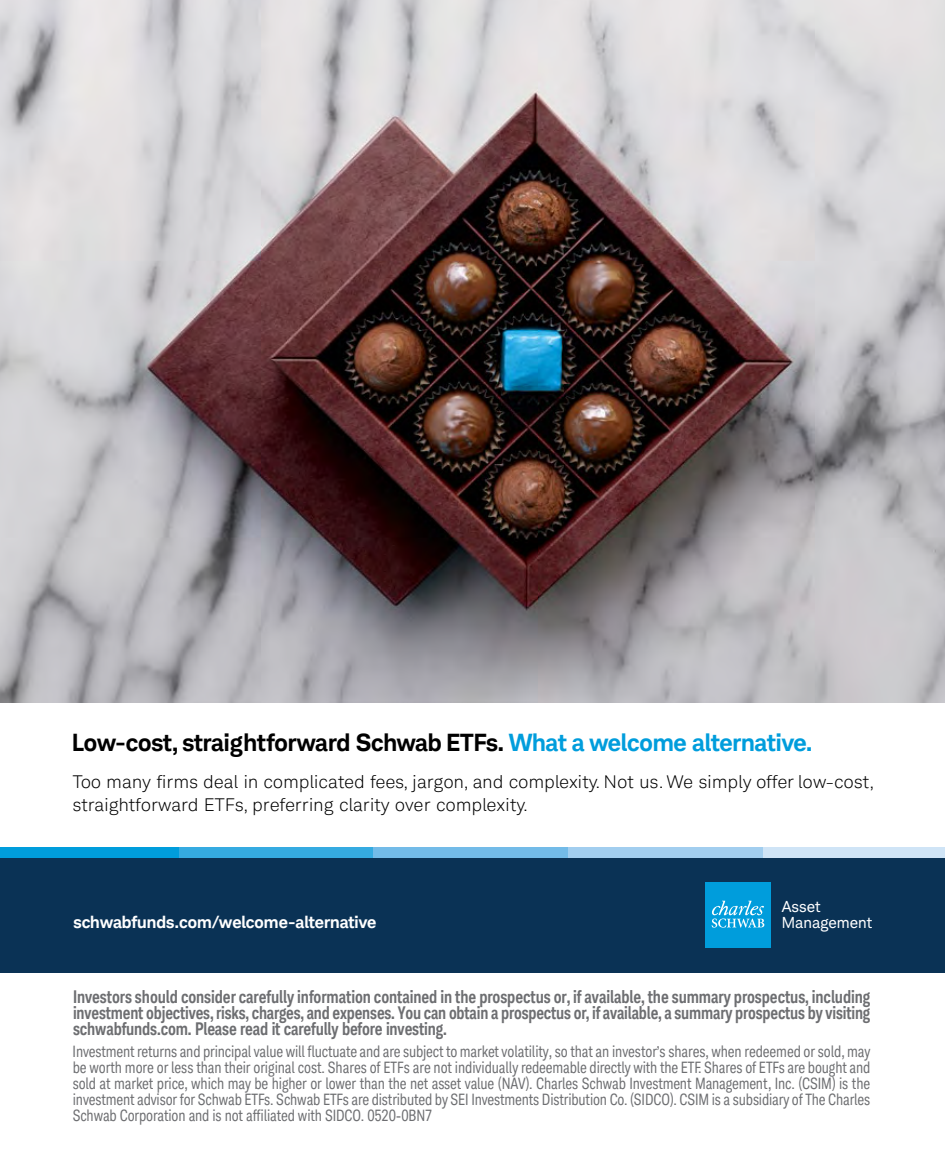
<style>
.page{position:relative;width:945px;height:1161px;background:#fff}
.page>*{position:absolute;margin:0;border:0;box-sizing:border-box;transform-origin:0 0}
.t1{font:700 24px "Charles Modern";color:#000}
.t2{font:700 condensed 17.7px/15.8px "Charles Modern";letter-spacing:-.01em;color:#6d6e71;text-align:justify;scale:.96 1}
.t3{font:300 17.7px/23.5px "Charles Modern";letter-spacing:.025em;color:#000}
.t4{font:700 16.65px "Charles Modern";color:#fff}
.t5{font:condensed 15.75px/15.8px "Charles Modern";letter-spacing:-.01em;color:#6d6e71;text-align:justify;scale:.96 1}
.t6{font:15.6px "Charles Modern";color:#fff}
.s1{color:#009ddc}
</style>
<div class="page">
<img style="left:0;top:0;width:945px;height:702px">
<div style="left:0;top:856px;width:945px;height:117px;background:#0a3255"></div>
<div style="left:0;top:847px;width:179px;height:10px;background:#009ddc"></div>
<div style="left:179px;top:847px;width:195px;height:10px;background:#35abe1"></div>
<div style="left:374px;top:847px;width:195px;height:10px;background:#73bbe8"></div>
<div style="left:569px;top:847px;width:195px;height:10px;background:#a2ceef"></div>
<div style="left:763px;top:847px;width:182px;height:10px;background:#cfe4f6"></div>
<div style="left:705px;top:882px;width:66px;height:66px;background:#009ddc"></div>
<svg style="left:712px;top:901px;width:52px;height:27px"></svg>
<h1 class="t1" style="left:72px;top:728px;width:742px">Low-cost, straightforward Schwab ETFs. <span class="s1">What a welcome alternative.</span></h1>
<p class="t3" style="left:73px;top:770px;width:803px">Too many firms deal in complicated fees, jargon, and complexity. Not us. We simply offer low-cost, straightforward ETFs, preferring clarity over complexity.</p>
<p class="t6" style="left:782px;top:897px;width:40px">Asset</p>
<p class="t4" style="left:73px;top:912px;width:304px">schwabfunds.com/welcome-alternative</p>
<p class="t6" style="left:782px;top:913px;width:92px">Management</p>
<p class="t2" style="left:73px;top:989px;width:832px">Investors should consider carefully information contained in the prospectus or, if available, the summary prospectus, including investment objectives, risks, charges, and expenses. You can obtain a prospectus or, if available, a summary prospectus by visiting schwabfunds.com. Please read it carefully before investing.</p>
<p class="t5" style="left:73px;top:1044px;width:833px">Investment returns and principal value will fluctuate and are subject to market volatility, so that an investor’s shares, when redeemed or sold, may be worth more or less than their original cost. Shares of ETFs are not individually redeemable directly with the ETF. Shares of ETFs are bought and sold at market price, which may be higher or lower than the net asset value (NAV). Charles Schwab Investment Management, Inc. (CSIM) is the investment advisor for Schwab ETFs. Schwab ETFs are distributed by SEI Investments Distribution Co. (SIDCO). CSIM is a subsidiary of The Charles Schwab Corporation and is not affiliated with SIDCO. 0520-0BN7</p>
</div>
